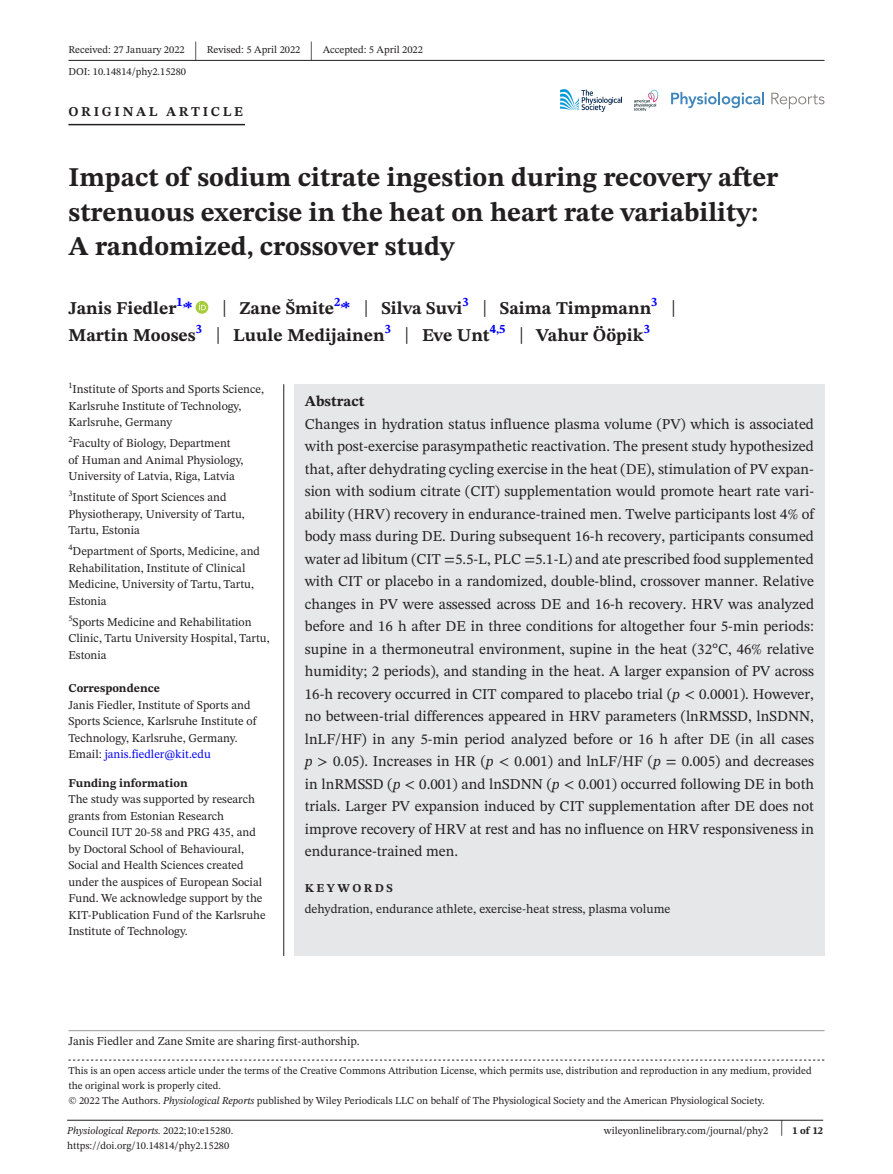
<style>
.page{position:relative;width:893px;height:1174px;background:#fff}
.page>*{position:absolute;margin:0;border:0;box-sizing:border-box;transform-origin:0 0}
.t1{font:700 27px/34.5px "STIX Two Text";color:#231f20}
.t2{font:25.65px "STIX Two Text";color:#231f20;scale:.49 1}
.t3{font:700 18px/27px "STIX Two Text";color:#231f20}
.t4{font:15px/22.5px "STIX Two Text";color:#231f20;text-align:justify}
.t5{font:700 15px "STIX Two Text";color:#231f20}
.t6{font:700 13.5px "STIX Two Text";letter-spacing:.2em;color:#231f20}
.t7{font:12.75px "STIX Two Text";color:#231f20}
.t8{font:12px/16.5px "STIX Two Text";color:#231f20}
.t9{font:700 12px "STIX Two Text";color:#231f20}
.t10{font:700 12px "STIX Two Text";letter-spacing:.2em;color:#231f20}
.t11{font:10.5px/15px "STIX Two Text";color:#231f20}
.t12{font:italic 10.5px "STIX Two Text";color:#231f20}
.t13{font:700 10.5px "STIX Two Text";color:#231f20}
.s1{color:#00f}
.s2{font-weight:400;font-size:23.4px}
.s3{font-style:italic}
.s4{font-style:normal}
.s5{font-weight:400;font-size:22.2px}
</style>
<div class="page">
<hr style="left:67px;top:1119px;width:756px;height:1px;background:#231f20">
<svg style="left:634px;top:90px;width:24px;height:21px"></svg>
<img style="left:560px;top:90px;width:62px;height:21px">
<svg style="left:671px;top:92px;width:93px;height:16px"></svg>
<svg style="left:771px;top:93px;width:53px;height:16px"></svg>
<hr style="left:68px;top:60px;width:756px;height:1px;background:#231f20">
<hr style="left:68px;top:124px;width:177px;height:1px;background:#231f20">
<svg style="left:196px;top:301px;width:12px;height:13px"></svg>
<svg style="left:199px;top:303px;width:7px;height:7px"></svg>
<svg style="left:68px;top:1059px;width:756px;height:1px"></svg>
<hr style="left:68px;top:1030px;width:756px;height:1px;background:#939598">
<hr style="left:283px;top:384px;width:1px;height:572px;background:#231f20">
<div style="left:294px;top:384px;width:530px;height:540px;background:#e6e7e9"></div>
<div style="left:294px;top:923px;width:530px;height:33px;background:#e6e7e9"></div>
<p class="t11" style="left:68px;top:42px;width:118px">Received: 27 January 2022</p>
<h2 class="t2" style="left:194px;top:32px;width:8px">|</h2>
<p class="t11" style="left:207px;top:42px;width:95px">Revised: 5 April 2022</p>
<h2 class="t2" style="left:310px;top:32px;width:8px">|</h2>
<p class="t11" style="left:323px;top:42px;width:102px">Accepted: 5 April 2022</p>
<p class="t11" style="left:68px;top:64px;width:119px">DOI: 10.14814/phy2.15280</p>
<p class="t6" style="left:68px;top:101px;width:176px">ORIGINAL ARTICLE</p>
<h1 class="t1" style="left:68px;top:161px;width:711px">Impact of sodium citrate ingestion during recovery after strenuous exercise in the heat on heart rate variability:<br>A randomized, crossover study</h1>
<p class="t3" style="left:68px;top:295px;width:126px">Janis Fiedler<sup>1,</sup><span class="s1">*</span></p>
<p class="t3" style="left:68px;top:295px;width:609px;text-indent:154px"><span class="s2">|</span> Zane Šmite<sup>2,</sup><span class="s1">*</span> <span class="s2">|</span> Silva Suvi<sup>3</sup> <span class="s2">|</span> Saima Timpmann<sup>3</sup> <span class="s2">|<br></span>Martin Mooses<sup>3</sup> <span class="s2">|</span> Luule Medijainen<sup>3</sup> <span class="s2">|</span> Eve Unt<sup>4,5</sup> <span class="s2">|</span> Vahur Ööpik<sup>3</sup></p>
<p class="t8" style="left:68px;top:381px;width:197px"><sup>1</sup>Institute of Sports and Sports Science,<br>Karlsruhe Institute of Technology,<br>Karlsruhe, Germany</p>
<p class="t8" style="left:68px;top:435px;width:177px"><sup>2</sup>Faculty of Biology, Department<br>of Human and Animal Physiology,<br>University of Latvia, Riga, Latvia</p>
<p class="t8" style="left:68px;top:489px;width:178px"><sup>3</sup>Institute of Sport Sciences and<br>Physiotherapy, University of Tartu,<br>Tartu, Estonia</p>
<p class="t8" style="left:68px;top:543px;width:193px"><sup>4</sup>Department of Sports, Medicine, and<br>Rehabilitation, Institute of Clinical<br>Medicine, University of Tartu, Tartu,<br>Estonia</p>
<p class="t8" style="left:68px;top:613px;width:203px"><sup>5</sup>Sports Medicine and Rehabilitation<br>Clinic, Tartu University Hospital, Tartu,<br>Estonia</p>
<p class="t9" style="left:68px;top:679px;width:93px">Correspondence</p>
<p class="t8" style="left:68px;top:696px;width:189px">Janis Fiedler, Institute of Sports and Sports Science, Karlsruhe Institute of Technology, Karlsruhe, Germany.<br>Email: <span class="s1">janis.fiedler@kit.edu</span></p>
<p class="t9" style="left:68px;top:774px;width:121px">Funding information</p>
<p class="t8" style="left:68px;top:790px;width:199px">The study was supported by research grants from Estonian Research Council IUT 20-58 and PRG 435, and by Doctoral School of Behavioural, Social and Health Sciences created under the auspices of European Social Fund. We acknowledge support by the KIT-Publication Fund of the Karlsruhe Institute of Technology.</p>
<p class="t5" style="left:305px;top:390px;width:61px">Abstract</p>
<p class="t4" style="left:305px;top:412px;width:511px">Changes in hydration status influence plasma volume (PV) which is associated with post-exercise parasympathetic reactivation. The present study hypothesized that, after dehydrating cycling exercise in the heat (DE), stimulation of PV expan&shy;sion with sodium citrate (CIT) supplementation would promote heart rate vari&shy;ability (HRV) recovery in endurance-trained men. Twelve participants lost 4% of body mass during DE. During subsequent 16-h recovery, participants consumed water ad libitum (CIT =5.5-L, PLC =5.1-L) and ate prescribed food supplemented with CIT or placebo in a randomized, double-blind, crossover manner. Relative changes in PV were assessed across DE and 16-h recovery. HRV was analyzed before and 16 h after DE in three conditions for altogether four 5-min periods: supine in a thermoneutral environment, supine in the heat (32°C, 46% relative humidity; 2 periods), and standing in the heat. A larger expansion of PV across 16-h recovery occurred in CIT compared to placebo trial (<span class="s3">p</span> &lt; 0.0001). However, no between-trial differences appeared in HRV parameters (lnRMSSD, lnSDNN, lnLF/HF) in any 5-min period analyzed before or 16 h after DE (in all cases <span class="s3">p</span> &gt; 0.05). Increases in HR (<span class="s3">p</span> &lt; 0.001) and lnLF/HF (<span class="s3">p</span> = 0.005) and decreases in lnRMSSD (<span class="s3">p</span> &lt; 0.001) and lnSDNN (<span class="s3">p</span> &lt; 0.001) occurred following DE in both trials. Larger PV expansion induced by CIT supplementation after DE does not improve recovery of HRV at rest and has no influence on HRV responsiveness in endurance-trained men.</p>
<p class="t10" style="left:305px;top:879px;width:90px">KEYWORDS</p>
<p class="t7" style="left:305px;top:900px;width:367px">dehydration, endurance athlete, exercise-heat stress, plasma volume</p>
<p class="t8" style="left:68px;top:1032px;width:293px">Janis Fiedler and Zane Smite are sharing first-authorship.</p>
<p class="t11" style="left:68px;top:1063px;width:745px">This is an open access article under the terms of the Creative Commons Attribution License, which permits use, distribution and reproduction in any medium, provided the original work is properly cited.<br>© 2022 The Authors. <span class="s3">Physiological Reports</span> published by Wiley Periodicals LLC on behalf of The Physiological Society and the American Physiological Society.</p>
<p class="t12" style="left:67px;top:1123px;width:168px">Physiological Reports. <span class="s4">2022;10:e15280.</span></p>
<p class="t13" style="left:780px;top:1123px;width:45px"><span class="s5">|</span> 1 of 12</p>
<p class="t11" style="left:67px;top:1138px;width:164px">https://doi.org/10.14814/phy2.15280</p>
<p class="t11" style="left:604px;top:1123px;width:166px">wileyonlinelibrary.com/journal/phy2</p>
</div>
